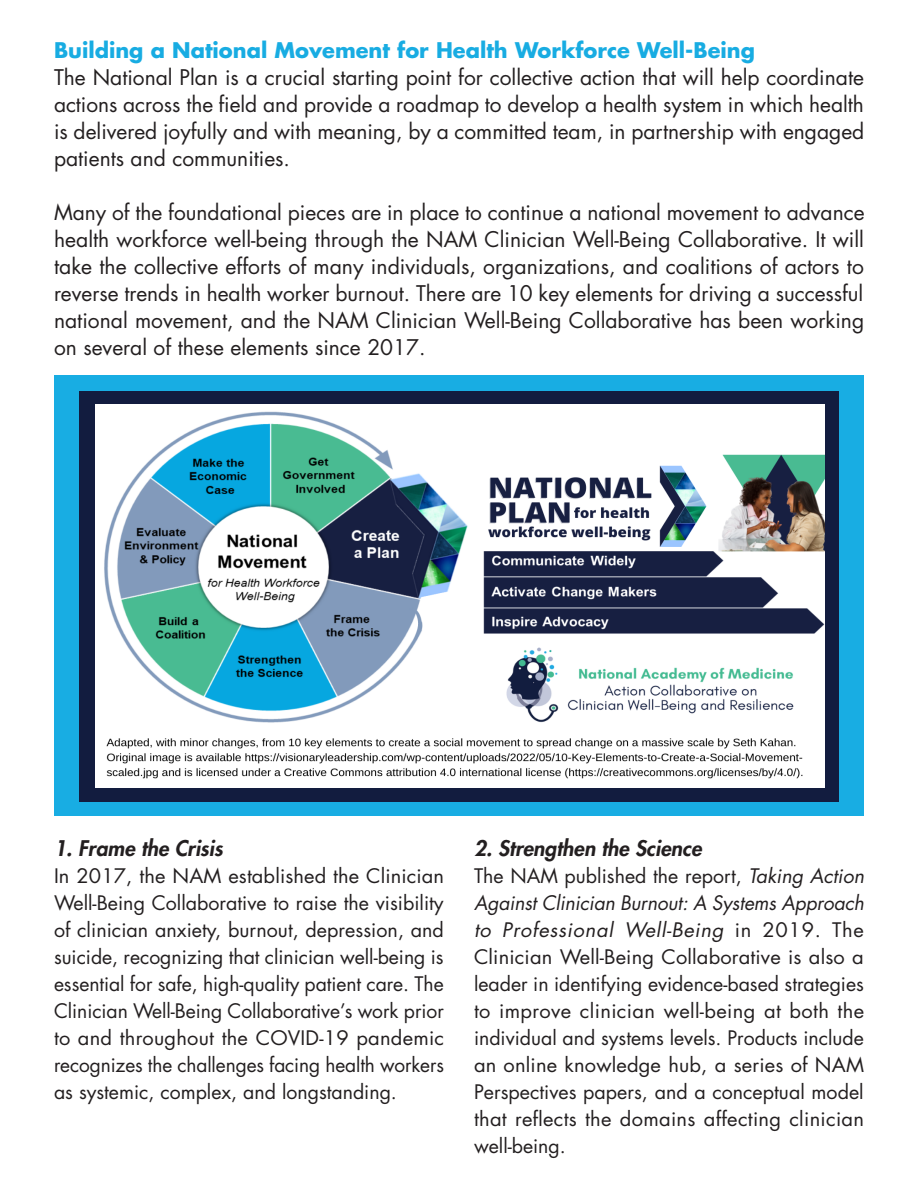
<style>
.page{position:relative;width:918px;height:1188px;background:#fff}
.page>*{position:absolute;margin:0;border:0;box-sizing:border-box;transform-origin:0 0}
.Body_Text{font:21px/27px "Futura Std";color:#231f20;text-align:justify}
.Body_Text-2{font:700 21px "Futura Std";color:#18ace2}
.Body_Text-3{font:italic 800 21px "Futura Std";color:#231f20}
.Body_Text-4{font:19.5px/27px "Futura Std";color:#231f20;text-align:justify}
.s1{font-style:italic}
</style>
<div class="page">
<div style="left:54px;top:376px;width:810px;height:440px;background:#18ade3"></div>
<div style="left:79px;top:391px;width:760px;height:411px;background:#121c3f"></div>
<img style="left:96px;top:404px;width:728px;height:383px">
<p class="Body_Text-2" style="left:54px;top:36px;width:703px">Building a National Movement for Health Workforce Well-Being</p>
<p class="Body_Text" style="left:54px;top:64px;width:812px">The National Plan is a crucial starting point for collective action that will help coordinate actions across the field and provide a roadmap to develop a health system in which health is delivered joyfully and with meaning, by a committed team, in partnership with engaged patients and communities.</p>
<p class="Body_Text" style="left:54px;top:199px;width:812px">Many of the foundational pieces are in place to continue a national movement to advance health workforce well-being through the NAM Clinician Well-Being Collaborative. It will take the collective efforts of many individuals, organizations, and coalitions of actors to reverse trends in health worker burnout. There are 10 key elements for driving a successful national movement, and the NAM Clinician Well-Being Collaborative has been working on several of these elements since 2017.</p>
<p class="Body_Text-3" style="left:54px;top:835px;width:170px">1. Frame the Crisis</p>
<p class="Body_Text-4" style="left:54px;top:862px;width:392px">In 2017, the NAM established the Clinician Well-Being Collaborative to raise the visibility of clinician anxiety, burnout, depression, and suicide, recognizing that clinician well-being is essential for safe, high-quality patient care. The Clinician Well-Being Collaborative’s work prior to and throughout the COVID-19 pandemic recognizes the challenges facing health workers as systemic, complex, and longstanding.</p>
<p class="Body_Text-3" style="left:474px;top:835px;width:229px">2. Strengthen the Science</p>
<p class="Body_Text-4" style="left:474px;top:862px;width:392px">The NAM published the report, <span class="s1">Taking Action Against Clinician Burnout: A Systems Approach to Professional Well-Being</span> in 2019. The Clinician Well-Being Collaborative is also a leader in identifying evidence-based strategies to improve clinician well-being at both the individual and systems levels. Products include an online knowledge hub, a series of NAM Perspectives papers, and a conceptual model that reflects the domains affecting clinician well-being.</p>
</div>
